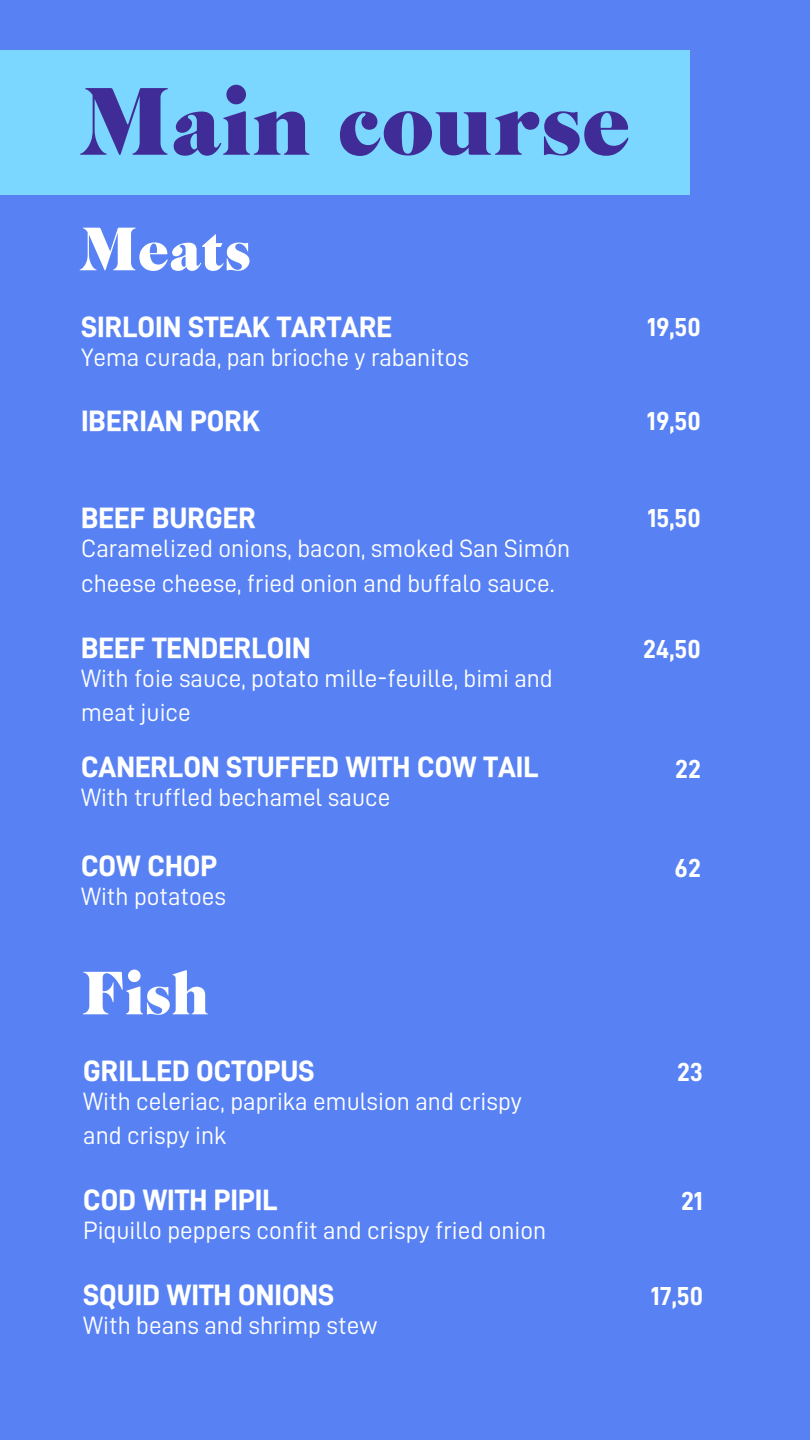
<style>
.page{position:relative;width:810px;height:1440px;background:#5882f4}
.page>*{position:absolute;margin:0;border:0;box-sizing:border-box;transform-origin:0 0}
.t1{font:87.6px "Cabernet JF Pro";color:#402c97}
.t2{font:56px "Cabernet JF Pro";color:#fff}
.t3{font:700 29.3px "D DIN PRO Extra";color:#fff}
.t4{font:26.1px "D DIN PRO Bold";color:#fff}
.t5{font:25.2px/34.5px "D DIN PRO Regular";color:#fff}
</style>
<div class="page">
<div style="left:0;top:50px;width:689px;height:144px;background:#7bd7ff"></div>
<h1 class="t1" style="left:79px;top:89px;width:554px">Main course</h1>
<p class="t2" style="left:79px;top:228px;width:174px">Meats</p>
<h2 class="t3" style="left:81px;top:312px;width:313px">SIRLOIN STEAK TARTARE</h2>
<h3 class="t4" style="left:647px;top:314px;width:55px">19,50</h3>
<h4 class="t5" style="left:81px;top:340px;width:390px">Yema curada, pan brioche y rabanitos</h4>
<p class="t3" style="left:81px;top:407px;width:180px">IBERIAN PORK</p>
<h3 class="t4" style="left:647px;top:409px;width:55px">19,50</h3>
<h4 class="t3" style="left:81px;top:504px;width:176px">BEEF BURGER</h4>
<h3 class="t4" style="left:648px;top:506px;width:55px">15,50</h3>
<h4 class="t5" style="left:81px;top:532px;width:491px">Caramelized onions, bacon, smoked San Simón cheese cheese, fried onion and buffalo sauce.</h4>
<p class="t3" style="left:81px;top:633px;width:231px">BEEF TENDERLOIN</p>
<h3 class="t4" style="left:643px;top:636px;width:59px">24,50</h3>
<h4 class="t5" style="left:81px;top:661px;width:473px">With foie sauce, potato mille-feuille, bimi and meat juice</h4>
<p class="t3" style="left:81px;top:753px;width:459px">CANERLON STUFFED WITH COW TAIL</p>
<h3 class="t4" style="left:675px;top:756px;width:27px">22</h3>
<p class="t5" style="left:81px;top:781px;width:311px">With truffled bechamel sauce</p>
<p class="t3" style="left:81px;top:852px;width:138px">COW CHOP</p>
<h3 class="t4" style="left:675px;top:855px;width:28px">62</h3>
<p class="t5" style="left:81px;top:880px;width:147px">With potatoes</p>
<p class="t2" style="left:81px;top:972px;width:130px">Fish</p>
<h2 class="t3" style="left:83px;top:1056px;width:233px">GRILLED OCTOPUS</h2>
<h3 class="t4" style="left:677px;top:1060px;width:28px">23</h3>
<p class="t5" style="left:83px;top:1084px;width:440px">With celeriac, paprika emulsion and crispy</p>
<p class="t5" style="left:83px;top:1119px;width:145px">and crispy ink</p>
<p class="t3" style="left:83px;top:1186px;width:196px">COD WITH PIPIL</p>
<h3 class="t4" style="left:681px;top:1189px;width:23px">21</h3>
<p class="t5" style="left:83px;top:1213px;width:465px">Piquillo peppers confit and crispy fried onion</p>
<p class="t3" style="left:83px;top:1281px;width:253px">SQUID WITH ONIONS</p>
<h3 class="t4" style="left:651px;top:1284px;width:54px">17,50</h3>
<h4 class="t5" style="left:83px;top:1308px;width:296px">With beans and shrimp stew</h4>
</div>
